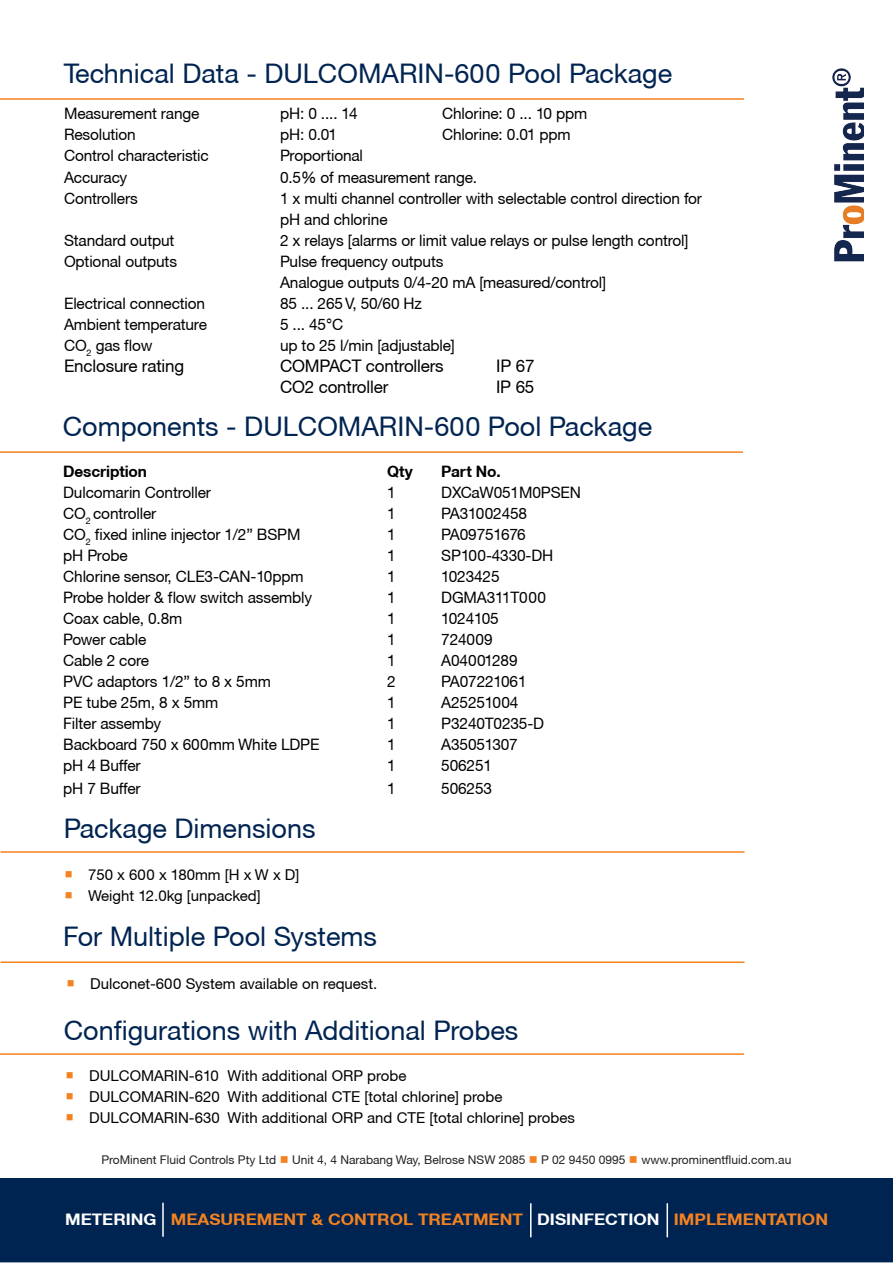
<style>
.page{position:relative;width:893px;height:1263px;background:#fff}
.page>*{position:absolute;margin:0;border:0;box-sizing:border-box;transform-origin:0 0}
.t1{font:27px "Helvetica Neue CE";color:#002451}
.t2{font:17.4px "Helvetica Neue CE";letter-spacing:-.01em;color:#000}
.t3{font:700 15.9px "Helvetica Neue CE";color:#f58220;scale:1.08 1}
.t4{font:15.75px/21px "Helvetica Neue CE";letter-spacing:-.01em;color:#000}
.t5{font:700 15.75px "Helvetica Neue CE";letter-spacing:-.01em;color:#000}
.t6{font:15px "Helvetica Neue CE";color:#000}
.t7{font:12px "Helvetica Neue CE";color:#231f20}
.s1{color:#f58220}
.s2{color:#fff}
</style>
<div class="page">
<img style="left:832px;top:68px;width:32px;height:194px">
<hr style="left:0;top:98px;width:744px;height:2px;background:#f58220">
<hr style="left:0;top:451px;width:743px;height:2px;background:#f58220">
<hr style="left:1px;top:851px;width:743px;height:2px;background:#f58220">
<hr style="left:1px;top:961px;width:743px;height:2px;background:#f58220">
<hr style="left:0;top:1053px;width:744px;height:2px;background:#f58220">
<div style="left:0;top:1179px;width:893px;height:83px;background:#002451"></div>
<div style="left:0;top:1178px;width:893px;height:84px;border:1px solid #002451"></div>
<hr style="left:162px;top:1203px;width:2px;height:34px;background:#fff">
<hr style="left:530px;top:1203px;width:1px;height:34px;background:#fff">
<hr style="left:666px;top:1203px;width:2px;height:34px;background:#fff">
<p class="t1" style="left:64px;top:57px;width:610px">Technical Data - DULCOMARIN-600 Pool Package</p>
<p class="t4" style="left:64px;top:104px;width:137px">Measurement range</p>
<p class="t4" style="left:280px;top:104px;width:79px">pH: 0 .... 14</p>
<p class="t4" style="left:442px;top:104px;width:147px">Chlorine: 0 ... 10 ppm</p>
<p class="t4" style="left:64px;top:125px;width:73px">Resolution</p>
<p class="t4" style="left:280px;top:125px;width:59px">pH: 0.01</p>
<p class="t4" style="left:442px;top:125px;width:130px">Chlorine: 0.01 ppm</p>
<p class="t4" style="left:64px;top:146px;width:146px">Control characteristic</p>
<p class="t4" style="left:280px;top:146px;width:84px">Proportional</p>
<p class="t4" style="left:64px;top:167px;width:65px">Accuracy</p>
<p class="t4" style="left:280px;top:167px;width:199px">0.5% of measurement range.</p>
<p class="t4" style="left:64px;top:188px;width:75px">Controllers</p>
<p class="t4" style="left:280px;top:188px;width:423px">1 x multi channel controller with selectable control direction for pH and chlorine</p>
<p class="t4" style="left:64px;top:230px;width:112px">Standard output</p>
<p class="t4" style="left:280px;top:230px;width:410px">2 x relays [alarms or limit value relays or pulse length control]</p>
<p class="t4" style="left:64px;top:251px;width:115px">Optional outputs</p>
<p class="t4" style="left:280px;top:251px;width:165px">Pulse frequency outputs</p>
<p class="t4" style="left:280px;top:272px;width:328px">Analogue outputs 0/4-20 mA [measured/control]</p>
<p class="t4" style="left:64px;top:293px;width:143px">Electrical connection</p>
<p class="t4" style="left:280px;top:293px;width:143px">85 ... 265 V, 50/60 Hz</p>
<p class="t4" style="left:64px;top:314px;width:144px">Ambient temperature</p>
<p class="t4" style="left:280px;top:314px;width:65px">5 ... 45°C</p>
<p class="t4" style="left:64px;top:335px;width:90px">CO<sub>2</sub> gas flow</p>
<p class="t4" style="left:280px;top:335px;width:176px">up to 25 l/min [adjustable]</p>
<p class="t2" style="left:64px;top:355px;width:122px">Enclosure rating</p>
<p class="t2" style="left:280px;top:355px;width:165px">COMPACT controllers</p>
<p class="t2" style="left:496px;top:355px;width:40px">IP 67</p>
<p class="t2" style="left:280px;top:376px;width:110px">CO2 controller</p>
<p class="t2" style="left:496px;top:376px;width:40px">IP 65</p>
<p class="t1" style="left:63px;top:410px;width:591px">Components - DULCOMARIN-600 Pool Package</p>
<p class="t5" style="left:63px;top:462px;width:85px">Description</p>
<p class="t5" style="left:387px;top:462px;width:27px">Qty</p>
<p class="t5" style="left:441px;top:462px;width:61px">Part No.</p>
<p class="t4" style="left:63px;top:482px;width:149px">Dulcomarin Controller</p>
<p class="t4" style="left:387px;top:482px;width:10px">1</p>
<p class="t4" style="left:441px;top:482px;width:141px">DXCaW051M0PSEN</p>
<p class="t4" style="left:63px;top:503px;width:95px">CO<sub>2</sub> controller</p>
<p class="t4" style="left:387px;top:503px;width:10px">1</p>
<p class="t4" style="left:441px;top:503px;width:87px">PA31002458</p>
<p class="t4" style="left:63px;top:524px;width:239px">CO<sub>2</sub> fixed inline injector 1/2” BSPM</p>
<p class="t4" style="left:387px;top:524px;width:10px">1</p>
<p class="t4" style="left:441px;top:524px;width:86px">PA09751676</p>
<p class="t4" style="left:63px;top:545px;width:66px">pH Probe</p>
<p class="t4" style="left:387px;top:545px;width:10px">1</p>
<p class="t4" style="left:441px;top:545px;width:114px">SP100-4330-DH</p>
<p class="t4" style="left:63px;top:566px;width:242px">Chlorine sensor, CLE3-CAN-10ppm</p>
<p class="t4" style="left:387px;top:566px;width:10px">1</p>
<p class="t4" style="left:441px;top:566px;width:60px">1023425</p>
<p class="t4" style="left:63px;top:587px;width:250px">Probe holder &amp; flow switch assembly</p>
<p class="t4" style="left:387px;top:587px;width:10px">1</p>
<p class="t4" style="left:441px;top:587px;width:106px">DGMA311T000</p>
<p class="t4" style="left:63px;top:608px;width:121px">Coax cable, 0.8m</p>
<p class="t4" style="left:387px;top:608px;width:10px">1</p>
<p class="t4" style="left:441px;top:608px;width:59px">1024105</p>
<p class="t4" style="left:63px;top:629px;width:85px">Power cable</p>
<p class="t4" style="left:387px;top:629px;width:10px">1</p>
<p class="t4" style="left:441px;top:629px;width:53px">724009</p>
<p class="t4" style="left:63px;top:650px;width:87px">Cable 2 core</p>
<p class="t4" style="left:387px;top:650px;width:10px">1</p>
<p class="t4" style="left:441px;top:650px;width:78px">A04001289</p>
<p class="t4" style="left:63px;top:671px;width:209px">PVC adaptors 1/2” to 8 x 5mm</p>
<p class="t4" style="left:387px;top:671px;width:10px">2</p>
<p class="t4" style="left:441px;top:671px;width:87px">PA07221061</p>
<p class="t4" style="left:63px;top:692px;width:157px">PE tube 25m, 8 x 5mm</p>
<p class="t4" style="left:387px;top:692px;width:10px">1</p>
<p class="t4" style="left:441px;top:692px;width:79px">A25251004</p>
<p class="t4" style="left:63px;top:713px;width:99px">Filter assemby</p>
<p class="t4" style="left:387px;top:713px;width:10px">1</p>
<p class="t4" style="left:441px;top:713px;width:104px">P3240T0235-D</p>
<p class="t4" style="left:63px;top:734px;width:258px">Backboard 750 x 600mm White LDPE</p>
<p class="t4" style="left:387px;top:734px;width:10px">1</p>
<p class="t4" style="left:441px;top:734px;width:78px">A35051307</p>
<p class="t4" style="left:63px;top:755px;width:79px">pH 4 Buffer</p>
<p class="t4" style="left:387px;top:755px;width:10px">1</p>
<p class="t4" style="left:441px;top:755px;width:52px">506251</p>
<p class="t4" style="left:63px;top:778px;width:79px">pH 7 Buffer</p>
<p class="t4" style="left:387px;top:778px;width:10px">1</p>
<p class="t4" style="left:441px;top:778px;width:52px">506253</p>
<p class="t1" style="left:64px;top:812px;width:253px">Package Dimensions</p>
<p class="t6" style="left:64px;top:865px;width:236px"><span class="s1">○</span> 750 x 600 x 180mm [H x W x D]</p>
<p class="t6" style="left:64px;top:886px;width:198px"><span class="s1">○</span> Weight 12.0kg [unpacked]</p>
<p class="t1" style="left:63px;top:920px;width:315px">For Multiple Pool Systems</p>
<p class="t6" style="left:66px;top:974px;width:312px"><span class="s1">○</span> Dulconet-600 System available on request.</p>
<p class="t1" style="left:64px;top:1014px;width:456px">Configurations with Additional Probes</p>
<p class="t6" style="left:65px;top:1066px;width:342px"><span class="s1">○</span> DULCOMARIN-610 With additional ORP probe</p>
<p class="t6" style="left:65px;top:1087px;width:438px"><span class="s1">○</span> DULCOMARIN-620 With additional CTE [total chlorine] probe</p>
<p class="t6" style="left:65px;top:1108px;width:511px"><span class="s1">○</span> DULCOMARIN-630 With additional ORP and CTE [total chlorine] probes</p>
<p class="t7" style="left:102px;top:1152px;width:176px">ProMinent Fluid Controls Pty Ltd</p>
<p class="t7" style="left:292px;top:1152px;width:235px">Unit 4, 4 Narabang Way, Belrose NSW 2085</p>
<p class="t7" style="left:541px;top:1152px;width:86px">P 02 9450 0995</p>
<p class="t7" style="left:641px;top:1152px;width:151px">www.prominentfluid.com.au</p>
<p class="t3" style="left:65px;top:1209px;width:708px"><span class="s2">METERING</span> MEASUREMENT &amp; CONTROL TREATMENT <span class="s2">DISINFECTION</span> IMPLEMENTATION</p>
</div>
